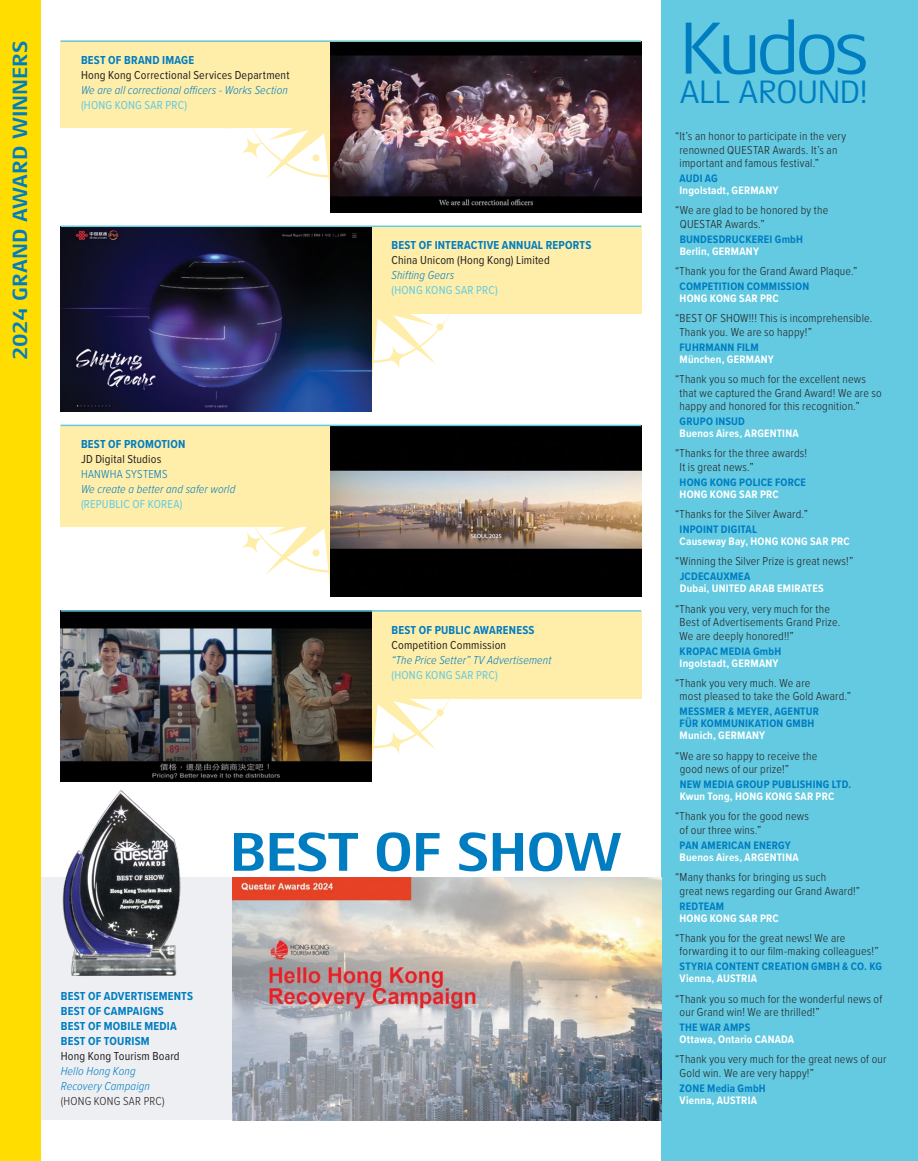
<style>
.page{position:relative;width:918px;height:1161px;background:#fff}
.page>*{position:absolute;margin:0;border:0;box-sizing:border-box;transform-origin:0 0}
.t1{font:75px "Aeonis LT Pro";letter-spacing:-.065em;color:#007dc1}
.t2{font:700 55.5px "Aeonis LT Pro";letter-spacing:-.025em;color:#007dc1}
.t3{font:33px "Aeonis LT Pro";letter-spacing:-.03em;color:#007dc1}
.t4{font:700 21px "Aeonis LT Pro";letter-spacing:-.005em;color:#007dc1}
.t5{font:300 12px/13.5px "Proxima Nova Cond";letter-spacing:.015em;color:#231f20}
.t6{font:700 12px/15px "Proxima Nova Cond";letter-spacing:.02em;color:#007dc1}
.t7{font:italic 300 12px/15px "Proxima Nova Cond";letter-spacing:.01em;color:#007dc1}
.t8{font:12px "Proxima Nova Cond";letter-spacing:.015em;color:#231f20}
.t9{font:12px "Proxima Nova Cond";letter-spacing:.02em;color:#63cae1}
.t10{font:300 12px "Proxima Nova Cond";letter-spacing:.025em;color:#007dc1}
.t11{font:700 11.25px "Proxima Nova Cond";letter-spacing:.02em;color:#fff}
.t12{font:700 11.25px/12px "Proxima Nova Cond";letter-spacing:.02em;color:#007dc1}
</style>
<div class="page">
<svg style="left:371px;top:699px;width:107px;height:73px"></svg>
<svg style="left:385px;top:732px;width:22px;height:22px"></svg>
<svg style="left:371px;top:314px;width:79px;height:73px"></svg>
<svg style="left:385px;top:346px;width:22px;height:22px"></svg>
<svg style="left:224px;top:128px;width:107px;height:74px"></svg>
<svg style="left:242px;top:527px;width:89px;height:70px"></svg>
<div style="left:40px;top:878px;width:622px;height:242px;background:#edeff3"></div>
<div style="left:0;top:0;width:40px;height:1161px;background:#fd0"></div>
<div style="left:662px;top:0;width:256px;height:1161px;background:#63cae1"></div>
<img style="left:233px;top:878px;width:429px;height:242px">
<img style="left:61px;top:790px;width:121px;height:186px">
<div style="left:367px;top:611px;width:274px;height:88px;background:#fea"></div>
<img style="left:61px;top:612px;width:310px;height:170px">
<hr style="left:61px;top:610px;width:580px;height:2px;background:#63cae1">
<div style="left:61px;top:425px;width:580px;height:102px;background:#fea"></div>
<img style="left:331px;top:426px;width:310px;height:171px">
<hr style="left:61px;top:425px;width:580px;height:1px;background:#63cae1">
<div style="left:367px;top:226px;width:274px;height:88px;background:#fea"></div>
<img style="left:61px;top:227px;width:310px;height:184px">
<hr style="left:61px;top:226px;width:580px;height:1px;background:#63cae1">
<div style="left:61px;top:40px;width:580px;height:88px;background:#fea"></div>
<img style="left:331px;top:42px;width:310px;height:170px">
<hr style="left:61px;top:40px;width:580px;height:2px;background:#63cae1">
<h3 class="t4" style="left:8px;top:360px;width:321px;rotate:-90deg">2024 GRAND AWARD WINNERS</h3>
<p class="t6" style="left:81px;top:52px;width:115px">BEST OF BRAND IMAGE</p>
<p class="t8" style="left:81px;top:66px;width:210px">Hong Kong Correctional Services Department</p>
<p class="t7" style="left:81px;top:82px;width:208px">We are all correctional officers - Works Section</p>
<p class="t9" style="left:81px;top:96px;width:108px">(HONG KONG SAR PRC)</p>
<p class="t6" style="left:81px;top:437px;width:106px">BEST OF PROMOTION</p>
<p class="t8" style="left:81px;top:451px;width:82px">JD Digital Studios</p>
<p class="t10" style="left:81px;top:466px;width:88px">HANWHA SYSTEMS</p>
<p class="t7" style="left:81px;top:481px;width:156px">We create a better and safer world</p>
<p class="t9" style="left:81px;top:496px;width:103px">(REPUBLIC OF KOREA)</p>
<p class="t6" style="left:392px;top:238px;width:201px">BEST OF INTERACTIVE ANNUAL REPORTS</p>
<p class="t8" style="left:392px;top:251px;width:160px">China Unicom (Hong Kong) Limited</p>
<p class="t7" style="left:392px;top:267px;width:64px">Shifting Gears</p>
<p class="t9" style="left:392px;top:281px;width:108px">(HONG KONG SAR PRC)</p>
<p class="t6" style="left:392px;top:622px;width:144px">BEST OF PUBLIC AWARENESS</p>
<p class="t8" style="left:392px;top:636px;width:116px">Competition Commission</p>
<p class="t7" style="left:392px;top:652px;width:161px">“The Price Setter” TV Advertisement</p>
<p class="t9" style="left:392px;top:666px;width:108px">(HONG KONG SAR PRC)</p>
<h2 class="t2" style="left:230px;top:822px;width:394px">BEST OF SHOW</h2>
<p class="t6" style="left:61px;top:988px;width:134px">BEST OF ADVERTISEMENTS<br>BEST OF CAMPAIGNS<br>BEST OF MOBILE MEDIA<br>BEST OF TOURISM</p>
<p class="t8" style="left:61px;top:1047px;width:120px">Hong Kong Tourism Board</p>
<p class="t7" style="left:61px;top:1063px;width:91px">Hello Hong Kong<br>Recovery Campaign</p>
<p class="t5" style="left:61px;top:1094px;width:105px">(HONG KONG SAR PRC)</p>
<h1 class="t1" style="left:679px;top:7px;width:192px">Kudos</h1>
<h3 class="t3" style="left:680px;top:74px;width:190px">ALL AROUND!</h3>
<p class="t5" style="left:680px;top:129px;width:168px;text-indent:-5px">“It’s an honor to participate in the very renowned QUESTAR Awards. It’s an important and famous festival.”</p>
<p class="t12" style="left:680px;top:172px;width:40px">AUDI AG</p>
<p class="t11" style="left:680px;top:182px;width:101px">Ingolstadt, GERMANY</p>
<p class="t5" style="left:680px;top:203px;width:150px;text-indent:-5px">“We are glad to be honored by the<br>QUESTAR Awards.”</p>
<p class="t12" style="left:680px;top:233px;width:125px">BUNDESDRUCKEREI GmbH</p>
<p class="t11" style="left:680px;top:243px;width:81px">Berlin, GERMANY</p>
<p class="t5" style="left:675px;top:264px;width:184px">“Thank you for the Grand Award Plaque.”</p>
<p class="t12" style="left:680px;top:280px;width:131px">COMPETITION COMMISSION</p>
<p class="t11" style="left:680px;top:290px;width:101px">HONG KONG SAR PRC</p>
<p class="t5" style="left:680px;top:311px;width:194px;text-indent:-5px">“BEST OF SHOW!!! This is incomprehensible.<br>Thank you. We are so happy!”</p>
<p class="t12" style="left:680px;top:341px;width:81px">FUHRMANN FILM</p>
<p class="t11" style="left:680px;top:351px;width:96px">München, GERMANY</p>
<p class="t5" style="left:680px;top:372px;width:204px;text-indent:-5px">“Thank you so much for the excellent news that we captured the Grand Award! We are so happy and honored for this recognition.”</p>
<p class="t12" style="left:680px;top:415px;width:67px">GRUPO INSUD</p>
<p class="t11" style="left:680px;top:425px;width:121px">Buenos Aires, ARGENTINA</p>
<p class="t5" style="left:680px;top:446px;width:129px;text-indent:-5px">“Thanks for the three awards!<br>It is great news.”</p>
<p class="t12" style="left:680px;top:476px;width:128px">HONG KONG POLICE FORCE</p>
<p class="t11" style="left:680px;top:486px;width:101px">HONG KONG SAR PRC</p>
<p class="t5" style="left:675px;top:507px;width:134px">“Thanks for the Silver Award.”</p>
<p class="t12" style="left:680px;top:523px;width:79px">INPOINT DIGITAL</p>
<p class="t11" style="left:680px;top:533px;width:172px">Causeway Bay, HONG KONG SAR PRC</p>
<p class="t5" style="left:675px;top:554px;width:180px">“Winning the Silver Prize is great news!”</p>
<p class="t12" style="left:680px;top:570px;width:72px">JCDECAUXMEA</p>
<p class="t11" style="left:680px;top:580px;width:145px">Dubai, UNITED ARAB EMIRATES</p>
<p class="t5" style="left:680px;top:601px;width:162px;text-indent:-5px">“Thank you very, very much for the<br>Best of Advertisements Grand Prize.<br>We are deeply honored!!”</p>
<p class="t12" style="left:680px;top:645px;width:103px">KROPAC MEDIA GmbH</p>
<p class="t11" style="left:680px;top:655px;width:101px">Ingolstadt, GERMANY</p>
<p class="t5" style="left:680px;top:676px;width:173px;text-indent:-5px">“Thank you very much. We are<br>most pleased to take the Gold Award.”</p>
<p class="t12" style="left:680px;top:705px;width:141px">MESSMER &amp; MEYER, AGENTUR<br>FÜR KOMMUNIKATION GMBH</p>
<p class="t11" style="left:680px;top:727px;width:87px">Munich, GERMANY</p>
<p class="t5" style="left:680px;top:748px;width:139px;text-indent:-5px">“We are so happy to receive the good news of our prize!”</p>
<p class="t12" style="left:680px;top:778px;width:173px">NEW MEDIA GROUP PUBLISHING LTD.</p>
<p class="t11" style="left:680px;top:788px;width:156px">Kwun Tong, HONG KONG SAR PRC</p>
<p class="t5" style="left:680px;top:809px;width:131px;text-indent:-5px">“Thank you for the good news of our three wins.”</p>
<p class="t12" style="left:680px;top:839px;width:113px">PAN AMERICAN ENERGY</p>
<p class="t11" style="left:680px;top:849px;width:121px">Buenos Aires, ARGENTINA</p>
<p class="t5" style="left:680px;top:870px;width:182px;text-indent:-5px">“Many thanks for bringing us such<br>great news regarding our Grand Award!”</p>
<p class="t12" style="left:680px;top:900px;width:46px">REDTEAM</p>
<p class="t11" style="left:680px;top:910px;width:101px">HONG KONG SAR PRC</p>
<p class="t5" style="left:680px;top:931px;width:201px;text-indent:-5px">“Thank you for the great news! We are forwarding it to our film-making colleagues!”</p>
<p class="t12" style="left:680px;top:960px;width:204px">STYRIA CONTENT CREATION GMBH &amp; CO. KG</p>
<p class="t11" style="left:680px;top:970px;width:79px">Vienna, AUSTRIA</p>
<p class="t5" style="left:680px;top:991px;width:204px;text-indent:-5px">“Thank you so much for the wonderful news of our Grand win! We are thrilled!”</p>
<p class="t12" style="left:680px;top:1021px;width:72px">THE WAR AMPS</p>
<p class="t11" style="left:680px;top:1031px;width:116px">Ottawa, Ontario CANADA</p>
<p class="t5" style="left:680px;top:1052px;width:208px;text-indent:-5px">“Thank you very much for the great news of our<br>Gold win. We are very happy!”</p>
<p class="t12" style="left:680px;top:1082px;width:88px">ZONE Media GmbH</p>
<p class="t11" style="left:680px;top:1092px;width:79px">Vienna, AUSTRIA</p>
</div>
